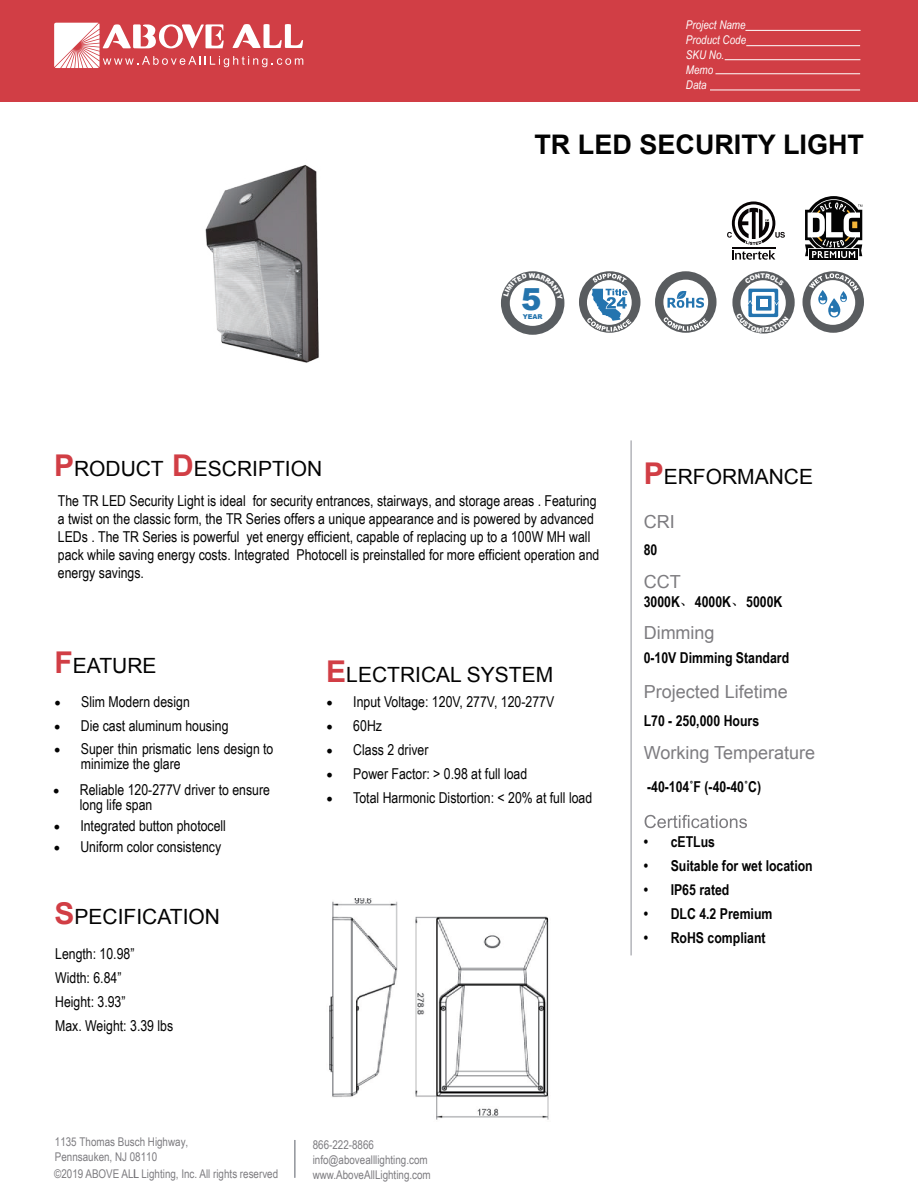
<style>
.page{position:relative;width:918px;height:1188px;background:#fff}
.page>*{position:absolute;margin:0;border:0;box-sizing:border-box;transform-origin:0 0}
.t1{font:900 30.45px "Arial";color:#2474ad}
.t2{font:700 27px "Arial";color:#030303}
.t3{font:21px "Arial";color:#030303}
.t4{font:18px "Arial";color:#7d7c80}
.t5{font:15px/18px "Arial Narrow";color:#030303}
.t6{font:700 15px "Arial Narrow";color:#030303}
.t7{font:12px/15px "Arial Narrow";color:#7d7c80}
.t8{font:italic 12px/15px "Arial Narrow";color:#fff}
.t9{font:900 6.6px "Arial";color:#2474ad}
.t10{font:900 6.6px "Arial";color:#fff}
.s1{font-weight:700;font-size:30px;color:#d13e45}
.s2{font-family:"Minion Pro";font-size:18px}
.s3{font-family:"Adobe Song Std";font-weight:300}
</style>
<div class="page">
<img style="left:205px;top:165px;width:114px;height:198px">
<img style="left:329px;top:899px;width:220px;height:221px">
<div style="left:809px;top:249px;width:49px;height:11px;background:#030303"></div>
<svg style="left:805px;top:196px;width:57px;height:62px"></svg>
<hr style="left:631px;top:440px;width:1px;height:515px;background:#8d9097">
<svg style="left:645px;top:815px;width:102px;height:13px"></svg>
<div style="left:803px;top:271px;width:61px;height:62px;background:#595c5f;border-radius:50%"></div>
<div style="left:810px;top:280px;width:45px;height:45px;background:#fff;border-radius:50%"></div>
<svg style="left:809px;top:273px;width:50px;height:44px"></svg>
<div style="left:655px;top:271px;width:62px;height:62px;background:#595c5f;border-radius:50%"></div>
<div style="left:663px;top:280px;width:45px;height:44px;background:#fff;border-radius:50%"></div>
<svg style="left:664px;top:317px;width:44px;height:14px"></svg>
<svg style="left:668px;top:290px;width:36px;height:18px"></svg>
<svg style="left:732px;top:271px;width:63px;height:63px"></svg>
<svg style="left:741px;top:280px;width:45px;height:46px"></svg>
<div style="left:748px;top:289px;width:30px;height:28px;background:#2474af;border-radius:2px"></div>
<div style="left:752px;top:292px;width:23px;height:22px;background:#fff"></div>
<div style="left:756px;top:296px;width:16px;height:15px;background:#2474af"></div>
<svg style="left:747px;top:300px;width:6px;height:6px"></svg>
<div style="left:760px;top:299px;width:8px;height:8px;background:#fff"></div>
<svg style="left:774px;top:300px;width:5px;height:6px"></svg>
<div style="left:579px;top:271px;width:61px;height:62px;background:#595c5f;border-radius:50%"></div>
<svg style="left:587px;top:280px;width:45px;height:45px"></svg>
<svg style="left:593px;top:273px;width:34px;height:10px"></svg>
<svg style="left:587px;top:289px;width:44px;height:43px"></svg>
<svg style="left:727px;top:201px;width:58px;height:59px"></svg>
<div style="left:501px;top:271px;width:63px;height:64px;background:#595d61;border-radius:50%"></div>
<div style="left:510px;top:280px;width:46px;height:46px;background:#fff;border-radius:50%"></div>
<div style="left:0;top:0;width:918px;height:102px;background:#d13e45"></div>
<svg style="left:54px;top:23px;width:249px;height:45px"></svg>
<hr style="left:294px;top:1140px;width:1px;height:38px;background:#8d9097">
<hr style="left:745px;top:30px;width:116px;height:1px;background:#fff">
<hr style="left:746px;top:45px;width:114px;height:1px;background:#fff">
<hr style="left:725px;top:59px;width:135px;height:1px;background:#fff">
<hr style="left:715px;top:73px;width:145px;height:1px;background:#fff">
<hr style="left:710px;top:90px;width:150px;height:1px;background:#fff">
<svg style="left:745px;top:273px;width:39px;height:13px"></svg>
<svg style="left:736px;top:313px;width:53px;height:19px"></svg>
<svg style="left:503px;top:274px;width:23px;height:23px"></svg>
<svg style="left:535px;top:273px;width:28px;height:27px"></svg>
<p class="t8" style="left:686px;top:17px;width:62px">Project Name<br>Product Code<br>SKU No.<br>Memo<br>Data</p>
<h2 class="t2" style="left:534px;top:126px;width:331px">TR LED SECURITY LIGHT</h2>
<p class="t10" style="left:529px;top:271px;width:8px">W</p>
<h1 class="t1" style="left:521px;top:277px;width:22px">5</h1>
<p class="t9" style="left:523px;top:312px;width:21px">YEAR</p>
<p class="t10" style="left:761px;top:271px;width:6px">T</p>
<p class="t10" style="left:762px;top:325px;width:4px">I</p>
<h3 class="t3" style="left:54px;top:455px;width:270px"><span class="s1">P</span>RODUCT <span class="s1">D</span>ESCRIPTION</h3>
<p class="t5" style="left:58px;top:491px;width:543px">The TR LED Security Light is ideal for security entrances, stairways, and storage areas . Featuring a twist on the classic form, the TR Series offers a unique appearance and is powered by advanced LEDs . The TR Series is powerful yet energy efficient, capable of replacing up to a 100W MH wall pack while saving energy costs. Integrated Photocell is preinstalled for more efficient operation and energy savings.</p>
<h3 class="t3" style="left:55px;top:652px;width:103px"><span class="s1">F</span>EATURE</h3>
<h3 class="t3" style="left:326px;top:661px;width:228px"><span class="s1">E</span>LECTRICAL SYSTEM</h3>
<p class="t5" style="left:54px;top:692px;width:137px"><span class="s2">•</span> Slim Modern design</p>
<p class="t5" style="left:54px;top:717px;width:176px"><span class="s2">•</span> Die cast aluminum housing</p>
<p class="t5" style="left:81px;top:741px;width:194px;line-height:15px;text-indent:-27px"><span class="s2">•</span> Super thin prismatic lens design to minimize the glare</p>
<p class="t5" style="left:80px;top:782px;width:192px;line-height:15px;text-indent:-27px"><span class="s2">•</span> Reliable 120-277V driver to ensure long life span</p>
<p class="t5" style="left:53px;top:817px;width:174px"><span class="s2">•</span> Integrated button photocell</p>
<p class="t5" style="left:53px;top:838px;width:169px"><span class="s2">•</span> Uniform color consistency</p>
<h3 class="t3" style="left:55px;top:903px;width:167px"><span class="s1">S</span>PECIFICATION</h3>
<p class="t5" style="left:55px;top:941px;width:120px;line-height:24px">Length: 10.98”<br>Width: 6.84”<br>Height: 3.93”<br>Max. Weight: 3.39 lbs</p>
<p class="t5" style="left:326px;top:692px;width:229px"><span class="s2">•</span> Input Voltage: 120V, 277V, 120-277V</p>
<p class="t5" style="left:326px;top:716px;width:57px"><span class="s2">•</span> 60Hz</p>
<p class="t5" style="left:326px;top:740px;width:104px"><span class="s2">•</span> Class 2 driver</p>
<p class="t5" style="left:326px;top:764px;width:203px"><span class="s2">•</span> Power Factor: &gt; 0.98 at full load</p>
<p class="t5" style="left:326px;top:788px;width:267px"><span class="s2">•</span> Total Harmonic Distortion: &lt; 20% at full load</p>
<p class="t7" style="left:55px;top:1134px;width:135px;line-height:14.4px">1135 Thomas Busch Highway,<br>Pennsauken, NJ 08110</p>
<p class="t7" style="left:134px;top:1166px;width:7px">L</p>
<p class="t7" style="left:54px;top:1166px;width:226px">©2019 ABOVE AL Lighting, Inc. All rights reserved</p>
<p class="t7" style="left:313px;top:1137px;width:120px">866-222-8866 info@abovealllighting.com www.AboveAllLighting.com</p>
<h3 class="t3" style="left:644px;top:463px;width:171px"><span class="s1">P</span>ERFORMANCE</h3>
<p class="t4" style="left:644px;top:510px;width:32px">CRI</p>
<p class="t6" style="left:644px;top:538px;width:15px">80</p>
<p class="t4" style="left:644px;top:569px;width:38px">CCT</p>
<p class="t6" style="left:644px;top:590px;width:140px">3000K<span class="s3">、</span>4000K<span class="s3">、</span>5000K</p>
<p class="t4" style="left:644px;top:621px;width:72px">Dimming</p>
<p class="t6" style="left:644px;top:646px;width:147px">0-10V Dimming Standard</p>
<p class="t4" style="left:644px;top:679px;width:146px">Projected Lifetime</p>
<p class="t6" style="left:644px;top:710px;width:117px">L70 - 250,000 Hours</p>
<p class="t4" style="left:644px;top:741px;width:173px">Working Temperature</p>
<p class="t6" style="left:647px;top:776px;width:116px">-40-104˚F (-40-40˚C)</p>
<p class="t6" style="left:644px;top:831px;width:73px">• cETLus</p>
<p class="t6" style="left:644px;top:855px;width:171px">• Suitable for wet location</p>
<p class="t6" style="left:644px;top:879px;width:87px">• IP65 rated</p>
<p class="t6" style="left:644px;top:903px;width:130px">• DLC 4.2 Premium</p>
<p class="t6" style="left:644px;top:927px;width:123px">• RoHS compliant</p>
</div>
